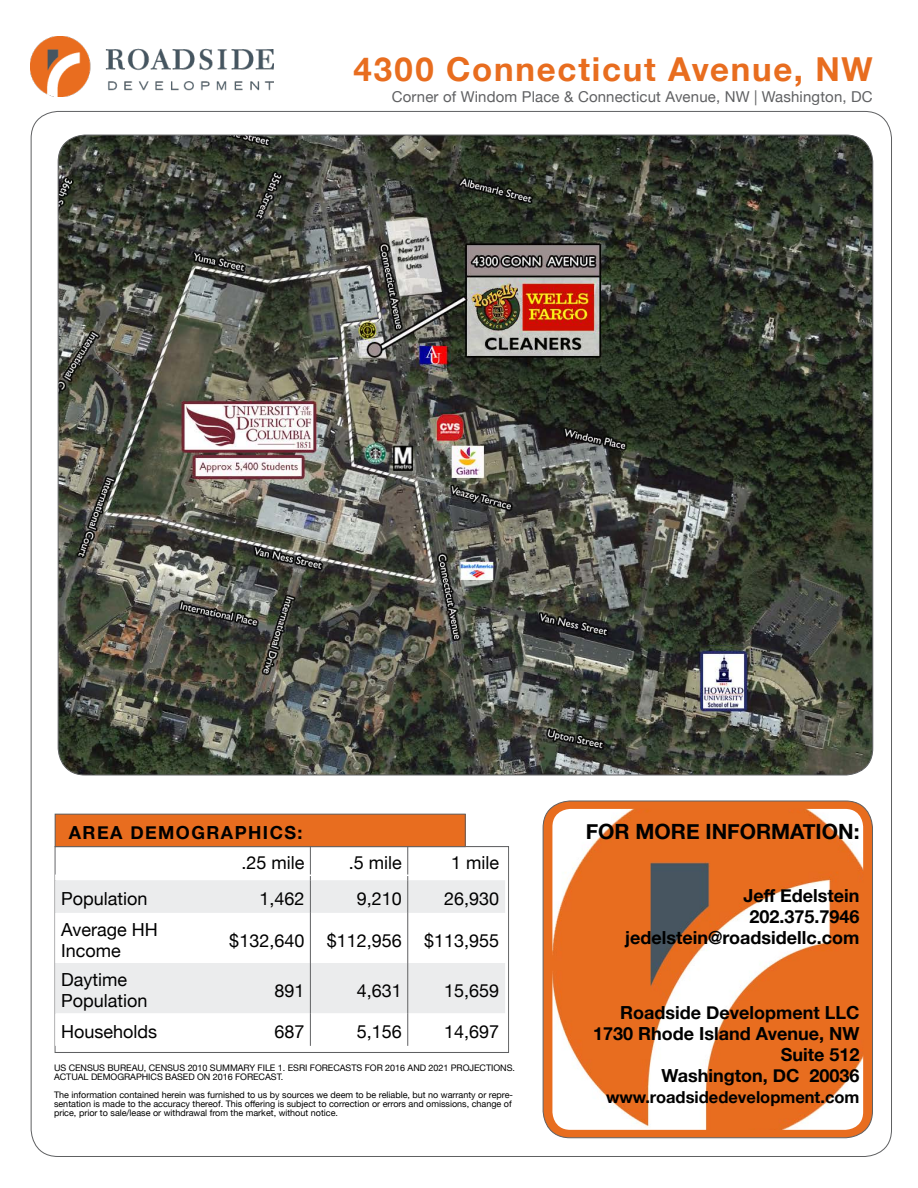
<style>
.page{position:relative;width:918px;height:1188px;background:#fff}
.page>*{position:absolute;margin:0;border:0;box-sizing:border-box;transform-origin:0 0}
.t1{font:700 33px "Helvetica Neue";letter-spacing:.055em;color:#e86d1f}
.t2{font:700 21px "Helvetica Neue";color:#000}
.t3{font:18px/21px "Helvetica Neue";color:#000}
.t4{font:700 18px/21px "Helvetica Neue";color:#000;text-align:right}
.t5{font:700 18px "Helvetica Neue";letter-spacing:.08em;color:#000}
.t6{font:700 16.5px "Helvetica Neue";color:#000}
.t7{font:15px "Helvetica Neue";letter-spacing:.01em;color:#5f6062}
.t8{font:9px/9px "Helvetica Neue";color:#000}
</style>
<div class="page">
<img style="left:30px;top:37px;width:243px;height:60px">
<img style="left:58px;top:135px;width:815px;height:640px">
<div style="left:543px;top:801px;width:329px;height:337px;background:#e86d1f;border-radius:27px"></div>
<div style="left:543px;top:801px;width:330px;height:337px;border:1px solid #5f6062;border-radius:27px"></div>
<img style="left:552px;top:809px;width:311px;height:321px">
<div style="left:55px;top:814px;width:410px;height:33px;background:#e86d1f"></div>
<div style="left:55px;top:814px;width:410px;height:33px;border:1px solid #5f6062"></div>
<div style="left:55px;top:880px;width:450px;height:133px;background:#ebeced"></div>
<svg style="left:55px;top:913px;width:450px;height:50px"></svg>
<hr style="left:310px;top:880px;width:1px;height:33px;background:#5f6062">
<hr style="left:408px;top:880px;width:1px;height:33px;background:#5f6062">
<hr style="left:310px;top:913px;width:1px;height:50px;background:#5f6062">
<hr style="left:408px;top:913px;width:1px;height:50px;background:#5f6062">
<hr style="left:310px;top:963px;width:1px;height:50px;background:#5f6062">
<hr style="left:408px;top:963px;width:1px;height:50px;background:#5f6062">
<hr style="left:310px;top:1013px;width:1px;height:33px;background:#5f6062">
<hr style="left:408px;top:1013px;width:1px;height:33px;background:#5f6062">
<svg style="left:310px;top:846px;width:1px;height:34px"></svg>
<svg style="left:408px;top:846px;width:1px;height:34px"></svg>
<h1 class="t1" style="left:353px;top:43px;width:521px">4300 Connecticut Avenue, NW</h1>
<h3 class="t7" style="left:392px;top:86px;width:482px">Corner of Windom Place &amp; Connecticut Avenue, NW | Washington, DC</h3>
<h3 class="t5" style="left:69px;top:819px;width:235px">AREA DEMOGRAPHICS:</h3>
<h2 class="t2" style="left:586px;top:815px;width:275px">FOR MORE INFORMATION:</h2>
<h3 class="t3" style="left:241px;top:853px;width:65px">.25 mile</h3>
<h3 class="t3" style="left:349px;top:853px;width:55px">.5 mile</h3>
<h3 class="t3" style="left:451px;top:853px;width:50px">1 mile</h3>
<h3 class="t3" style="left:61px;top:889px;width:88px">Population</h3>
<h3 class="t3" style="left:259px;top:889px;width:47px">1,462</h3>
<h3 class="t3" style="left:357px;top:889px;width:47px">9,210</h3>
<h3 class="t3" style="left:444px;top:889px;width:57px">26,930</h3>
<h3 class="t3" style="left:61px;top:920px;width:98px">Average HH<br>Income</h3>
<h3 class="t3" style="left:229px;top:931px;width:271px">$132,640 $112,956 $113,955</h3>
<h3 class="t3" style="left:61px;top:970px;width:88px">Daytime<br>Population</h3>
<h3 class="t3" style="left:274px;top:981px;width:32px">891</h3>
<h3 class="t3" style="left:357px;top:981px;width:47px">4,631</h3>
<h3 class="t3" style="left:444px;top:981px;width:57px">15,659</h3>
<h3 class="t3" style="left:61px;top:1022px;width:98px">Households</h3>
<h3 class="t3" style="left:274px;top:1022px;width:32px">687</h3>
<h3 class="t3" style="left:357px;top:1022px;width:47px">5,156</h3>
<h3 class="t3" style="left:444px;top:1022px;width:57px">14,697</h3>
<p class="t8" style="left:54px;top:1064px;width:463px">US CENSUS BUREAU, CENSUS 2010 SUMMARY FILE 1. ESRI FORECASTS FOR 2016 AND 2021 PROJECTIONS.<br>ACTUAL DEMOGRAPHICS BASED ON 2016 FORECAST.</p>
<p class="t8" style="left:54px;top:1091px;width:461px">The information contained herein was furnished to us by sources we deem to be reliable, but no warranty or repre&shy;sentation is made to the accuracy thereof. This offering is subject to correction or errors and omissions, change of price, prior to sale/lease or withdrawal from the market, without notice.</p>
<h3 class="t4" style="left:625px;top:886px;width:236px">Jeff Edelstein<br>202.375.7946 jedelstein@roadsidellc.com</h3>
<h3 class="t4" style="left:593px;top:1003px;width:268px">Roadside Development LLC<br>1730 Rhode Island Avenue, NW<br>Suite 512<br>Washington, DC 20036</h3>
<h3 class="t6" style="left:606px;top:1085px;width:255px">www.roadsidedevelopment.com</h3>
</div>
